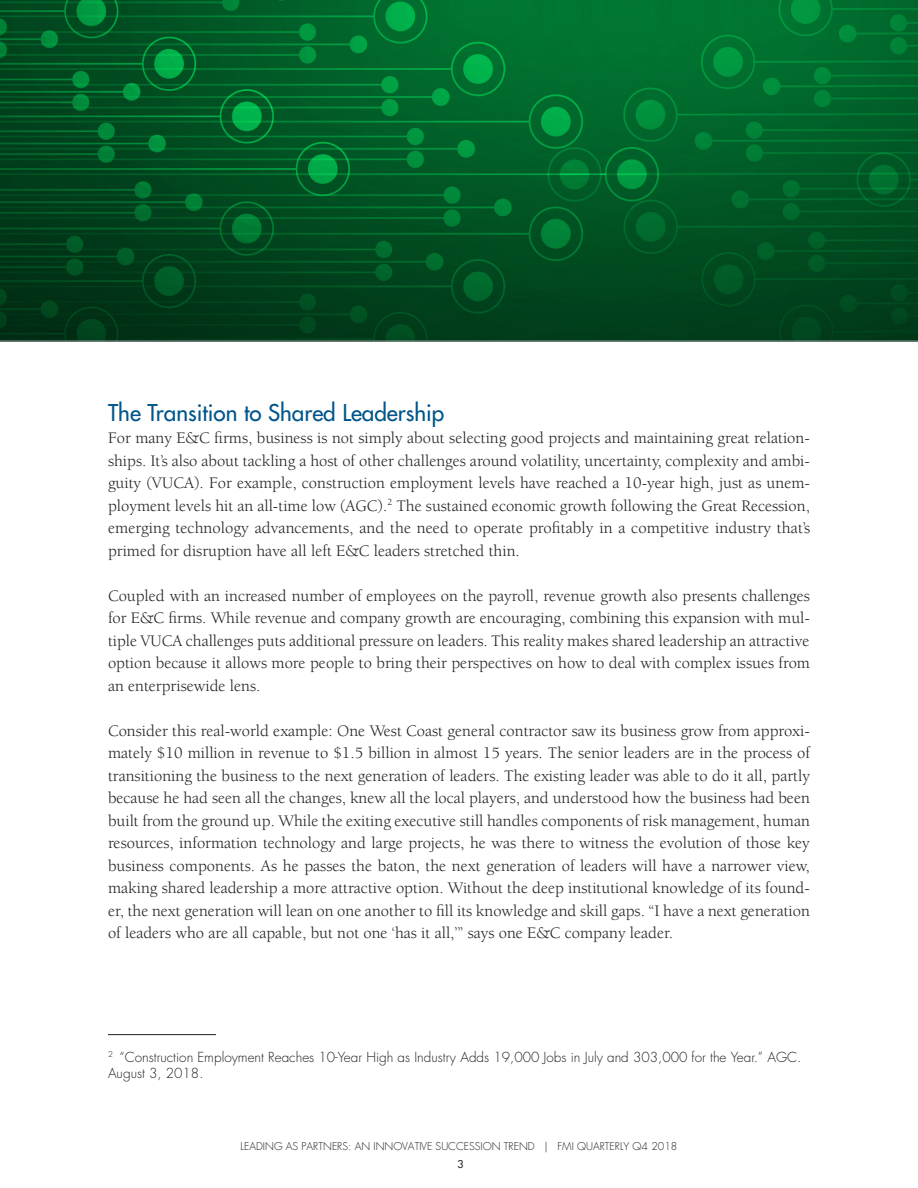
<style>
.page{position:relative;width:918px;height:1188px;background:#fff}
.page>*{position:absolute;margin:0;border:0;box-sizing:border-box;transform-origin:0 0}
.SUBTITLES_Level1{font:500 22.5px "Futura Std";color:#01558a}
.MAINBODY{font:16.5px/22.5px "Berkeley Std";color:#231f20;text-align:justify}
.FOOTNOTE{font:300 13.5px/16.2px "Futura Std";color:#231f20}
.t1{font:300 10.5px "Futura LT";color:#231f20}
.t2{font:500 10.5px "Futura Std";color:#231f20}
</style>
<div class="page">
<hr style="left:108px;top:1034px;width:108px;height:1px;background:#231f20">
<svg style="left:0;top:0;width:918px;height:341px"></svg>
<p class="SUBTITLES_Level1" style="left:108px;top:398px;width:338px">The Transition to Shared Leadership</p>
<p class="MAINBODY" style="left:108px;top:427px;width:704px">For many E&amp;C firms, business is not simply about selecting good projects and maintaining great relation&shy;ships. It’s also about tackling a host of other challenges around volatility, uncertainty, complexity and ambi&shy;guity (VUCA). For example, construction employment levels have reached a 10-year high, just as unem&shy;ployment levels hit an all-time low (AGC).<sup>2</sup> The sustained economic growth following the Great Recession, emerging technology advancements, and the need to operate profitably in a competitive industry that’s primed for disruption have all left E&amp;C leaders stretched thin.</p>
<p class="MAINBODY" style="left:108px;top:585px;width:704px">Coupled with an increased number of employees on the payroll, revenue growth also presents challenges for E&amp;C firms. While revenue and company growth are encouraging, combining this expansion with mul&shy;tiple VUCA challenges puts additional pressure on leaders. This reality makes shared leadership an attractive option because it allows more people to bring their perspectives on how to deal with complex issues from an enterprisewide lens.</p>
<p class="MAINBODY" style="left:108px;top:720px;width:704px">Consider this real-world example: One West Coast general contractor saw its business grow from approxi&shy;mately $10 million in revenue to $1.5 billion in almost 15 years. The senior leaders are in the process of transitioning the business to the next generation of leaders. The existing leader was able to do it all, partly because he had seen all the changes, knew all the local players, and understood how the business had been built from the ground up. While the exiting executive still handles components of risk management, human resources, information technology and large projects, he was there to witness the evolution of those key business components. As he passes the baton, the next generation of leaders will have a narrower view, making shared leadership a more attractive option. Without the deep institutional knowledge of its found&shy;er, the next generation will lean on one another to fill its knowledge and skill gaps. “I have a next generation of leaders who are all capable, but not one ‘has it all,’” says one E&amp;C company leader.</p>
<p class="FOOTNOTE" style="left:108px;top:1049px;width:695px"><sup>2</sup> “Construction Employment Reaches 10-Year High as Industry Adds 19,000 Jobs in July and 303,000 for the Year.” AGC.<br>August 3, 2018.</p>
<p class="t1" style="left:241px;top:1140px;width:438px">LEADING AS PARTNERS: AN INNOVATIVE SUCCESSION TREND | FMI QUARTERLY Q4 2018</p>
<p class="t2" style="left:457px;top:1158px;width:8px">3</p>
</div>
